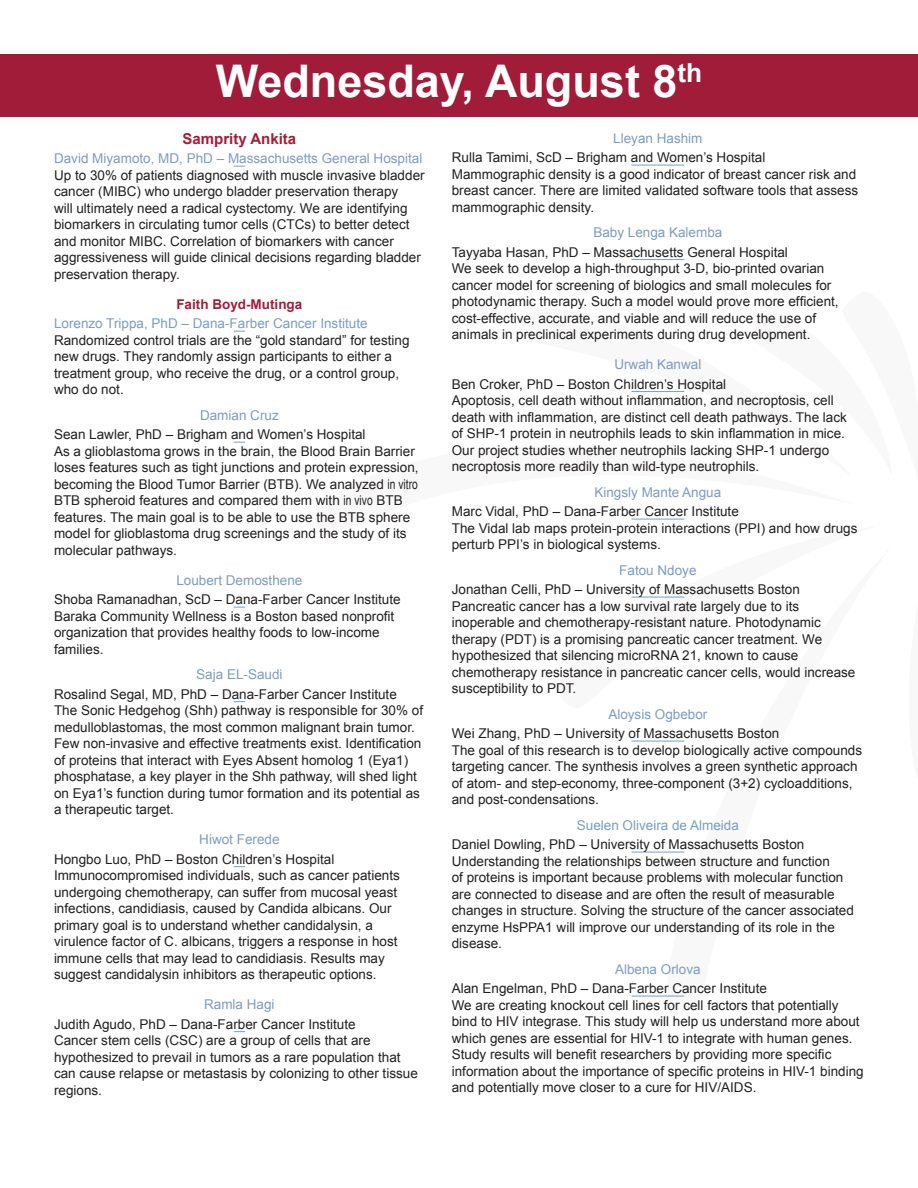
<style>
.page{position:relative;width:918px;height:1188px;background:#fff}
.page>*{position:absolute;margin:0;border:0;box-sizing:border-box;transform-origin:0 0}
.t1{font:700 45px "Arial";color:#fff}
.Student_Name{font:700 15px "Arial";color:#a51c39}
.Science_Statement{font:13.5px/16.5px "Arial";color:#231f20}
.PI_Name{font:13.5px "Arial";color:#231f20}
.Student_Name-2{font:13.5px "Arial";color:#7e9cbf}
.PI_Name-2{font:13.5px "Arial";color:#7e9cbf}
.PI_Name-3{font:13.5px "Arial";color:#7d9dc0}
.Student_Name-3{font:700 13.5px "Arial";color:#a51c39}
.Science_Statement-2{font:13.5px "Arial";color:#7e9cbf}
</style>
<div class="page">
<div style="left:0;top:54px;width:918px;height:63px;background:#a11c38"></div>
<hr style="left:632px;top:165px;width:52px;height:1px;background:#7e9cbf">
<hr style="left:632px;top:259px;width:52px;height:1px;background:#7e9cbf">
<hr style="left:632px;top:391px;width:52px;height:1px;background:#7e9cbf">
<hr style="left:632px;top:519px;width:52px;height:1px;background:#7e9cbf">
<hr style="left:632px;top:597px;width:52px;height:1px;background:#7e9cbf">
<hr style="left:632px;top:741px;width:52px;height:1px;background:#7e9cbf">
<hr style="left:632px;top:852px;width:52px;height:1px;background:#7e9cbf">
<hr style="left:632px;top:996px;width:52px;height:1px;background:#7e9cbf">
<p class="t1" style="left:216px;top:52px;width:488px">Wednesday, August 8<sup>th</sup></p>
<p class="Student_Name" style="left:183px;top:129px;width:115px">Samprity Ankita</p>
<p class="PI_Name-2" style="left:54px;top:150px;width:370px">David Miyamoto, MD, PhD – Massachusetts General Hospital</p>
<p class="Science_Statement" style="left:54px;top:167px;width:372px">Up to 30% of patients diagnosed with muscle invasive bladder cancer (MIBC) who undergo bladder preservation therapy<br>will ultimately need a radical cystectomy. We are identifying biomarkers in circulating tumor cells (CTCs) to better detect and monitor MIBC. Correlation of biomarkers with cancer aggressiveness will guide clinical decisions regarding bladder preservation therapy.</p>
<p class="Student_Name-3" style="left:176px;top:295px;width:127px">Faith Boyd-Mutinga</p>
<p class="PI_Name-3" style="left:54px;top:315px;width:315px">Lorenzo Trippa, PhD – Dana-Farber Cancer Institute</p>
<p class="Science_Statement" style="left:54px;top:332px;width:357px">Randomized control trials are the “gold standard” for testing new drugs. They randomly assign participants to either a treatment group, who receive the drug, or a control group, who do not.</p>
<p class="Student_Name-2" style="left:200px;top:406px;width:80px">Damian Cruz</p>
<p class="PI_Name" style="left:54px;top:426px;width:313px">Sean Lawler, PhD – Brigham and Women’s Hospital</p>
<p class="Science_Statement" style="left:54px;top:443px;width:366px">As a glioblastoma grows in the brain, the Blood Brain Barrier loses features such as tight junctions and protein expression, becoming the Blood Tumor Barrier (BTB). We analyzed in vitro BTB spheroid features and compared them with in vivo BTB features. The main goal is to be able to use the BTB sphere model for glioblastoma drug screenings and the study of its molecular pathways.</p>
<p class="Student_Name-2" style="left:176px;top:571px;width:128px">Loubert Demosthene</p>
<p class="PI_Name" style="left:54px;top:591px;width:348px">Shoba Ramanadhan, ScD – Dana-Farber Cancer Institute</p>
<p class="Science_Statement" style="left:54px;top:608px;width:342px">Baraka Community Wellness is a Boston based nonprofit organization that provides healthy foods to low-income families.</p>
<p class="Student_Name-2" style="left:196px;top:666px;width:88px">Saja EL-Saudi</p>
<p class="PI_Name" style="left:54px;top:685px;width:344px">Rosalind Segal, MD, PhD – Dana-Farber Cancer Institute</p>
<p class="Science_Statement" style="left:54px;top:702px;width:371px">The Sonic Hedgehog (Shh) pathway is responsible for 30% of medulloblastomas, the most common malignant brain tumor.<br>Few non-invasive and effective treatments exist. Identification of proteins that interact with Eyes Absent homolog 1 (Eya1) phosphatase, a key player in the Shh pathway, will shed light on Eya1’s function during tumor formation and its potential as a therapeutic target.</p>
<p class="Student_Name-2" style="left:199px;top:831px;width:82px">Hiwot Ferede</p>
<p class="PI_Name" style="left:54px;top:850px;width:282px">Hongbo Luo, PhD – Boston Children’s Hospital</p>
<p class="Science_Statement" style="left:54px;top:867px;width:347px">Immunocompromised individuals, such as cancer patients undergoing chemotherapy, can suffer from mucosal yeast infections, candidiasis, caused by Candida albicans. Our primary goal is to understand whether candidalysin, a virulence factor of C. albicans, triggers a response in host immune cells that may lead to candidiasis. Results may suggest candidalysin inhibitors as therapeutic options.</p>
<p class="Student_Name-2" style="left:204px;top:996px;width:72px">Ramla Hagi</p>
<p class="PI_Name" style="left:54px;top:1015px;width:303px">Judith Agudo, PhD – Dana-Farber Cancer Institute</p>
<p class="Science_Statement" style="left:54px;top:1032px;width:365px">Cancer stem cells (CSC) are a group of cells that are hypothesized to prevail in tumors as a rare population that can cause relapse or metastasis by colonizing to other tissue regions.</p>
<p class="Student_Name-2" style="left:613px;top:129px;width:91px">Lleyan Hashim</p>
<p class="PI_Name" style="left:452px;top:149px;width:315px">Rulla Tamimi, ScD – Brigham and Women’s Hospital</p>
<p class="Science_Statement" style="left:452px;top:166px;width:408px">Mammographic density is a good indicator of breast cancer risk and breast cancer. There are limited validated software tools that assess mammographic density.</p>
<p class="Student_Name-2" style="left:593px;top:224px;width:131px">Baby Lenga Kalemba</p>
<p class="PI_Name" style="left:452px;top:243px;width:338px">Tayyaba Hasan, PhD – Massachusetts General Hospital</p>
<p class="Science_Statement" style="left:452px;top:260px;width:388px">We seek to develop a high-throughput 3-D, bio-printed ovarian cancer model for screening of biologics and small molecules for photodynamic therapy. Such a model would prove more efficient, cost-effective, accurate, and viable and will reduce the use of animals in preclinical experiments during drug development.</p>
<p class="Student_Name-2" style="left:614px;top:356px;width:89px">Urwah Kanwal</p>
<p class="PI_Name" style="left:452px;top:375px;width:276px">Ben Croker, PhD – Boston Children’s Hospital</p>
<p class="Science_Statement" style="left:452px;top:392px;width:397px">Apoptosis, cell death without inflammation, and necroptosis, cell death with inflammation, are distinct cell death pathways. The lack of SHP-1 protein in neutrophils leads to skin inflammation in mice.<br>Our project studies whether neutrophils lacking SHP-1 undergo necroptosis more readily than wild-type neutrophils.</p>
<p class="Science_Statement-2" style="left:594px;top:483px;width:128px">Kingsly Mante Angua</p>
<p class="PI_Name" style="left:452px;top:503px;width:289px">Marc Vidal, PhD – Dana-Farber Cancer Institute</p>
<p class="Science_Statement" style="left:452px;top:520px;width:407px">The Vidal lab maps protein-protein interactions (PPI) and how drugs perturb PPI’s in biological systems.</p>
<p class="Student_Name-2" style="left:619px;top:561px;width:79px">Fatou Ndoye</p>
<p class="PI_Name" style="left:452px;top:581px;width:350px">Jonathan Celli, PhD – University of Massachusetts Boston</p>
<p class="Science_Statement" style="left:452px;top:598px;width:405px">Pancreatic cancer has a low survival rate largely due to its inoperable and chemotherapy-resistant nature. Photodynamic therapy (PDT) is a promising pancreatic cancer treatment. We hypothesized that silencing microRNA 21, known to cause chemotherapy resistance in pancreatic cancer cells, would increase susceptibility to PDT.</p>
<p class="Student_Name-2" style="left:608px;top:705px;width:101px">Aloysis Ogbebor</p>
<p class="PI_Name" style="left:452px;top:725px;width:329px">Wei Zhang, PhD – University of Massachusetts Boston</p>
<p class="Science_Statement" style="left:452px;top:742px;width:412px">The goal of this research is to develop biologically active compounds targeting cancer. The synthesis involves a green synthetic approach of atom- and step-economy, three-component (3+2) cycloadditions, and post-condensations.</p>
<p class="Student_Name-2" style="left:577px;top:816px;width:164px">Suelen Oliveira de Almeida</p>
<p class="PI_Name" style="left:452px;top:836px;width:354px">Daniel Dowling, PhD – University of Massachusetts Boston</p>
<p class="Science_Statement" style="left:452px;top:853px;width:404px">Understanding the relationships between structure and function<br>of proteins is important because problems with molecular function are connected to disease and are often the result of measurable changes in structure. Solving the structure of the cancer associated enzyme HsPPA1 will improve our understanding of its role in the disease.</p>
<p class="Student_Name-2" style="left:615px;top:960px;width:87px">Albena Orlova</p>
<p class="PI_Name" style="left:452px;top:980px;width:317px">Alan Engelman, PhD – Dana-Farber Cancer Institute</p>
<p class="Science_Statement" style="left:452px;top:997px;width:413px">We are creating knockout cell lines for cell factors that potentially bind to HIV integrase. This study will help us understand more about which genes are essential for HIV-1 to integrate with human genes.<br>Study results will benefit researchers by providing more specific information about the importance of specific proteins in HIV-1 binding and potentially move closer to a cure for HIV/AIDS.</p>
</div>
